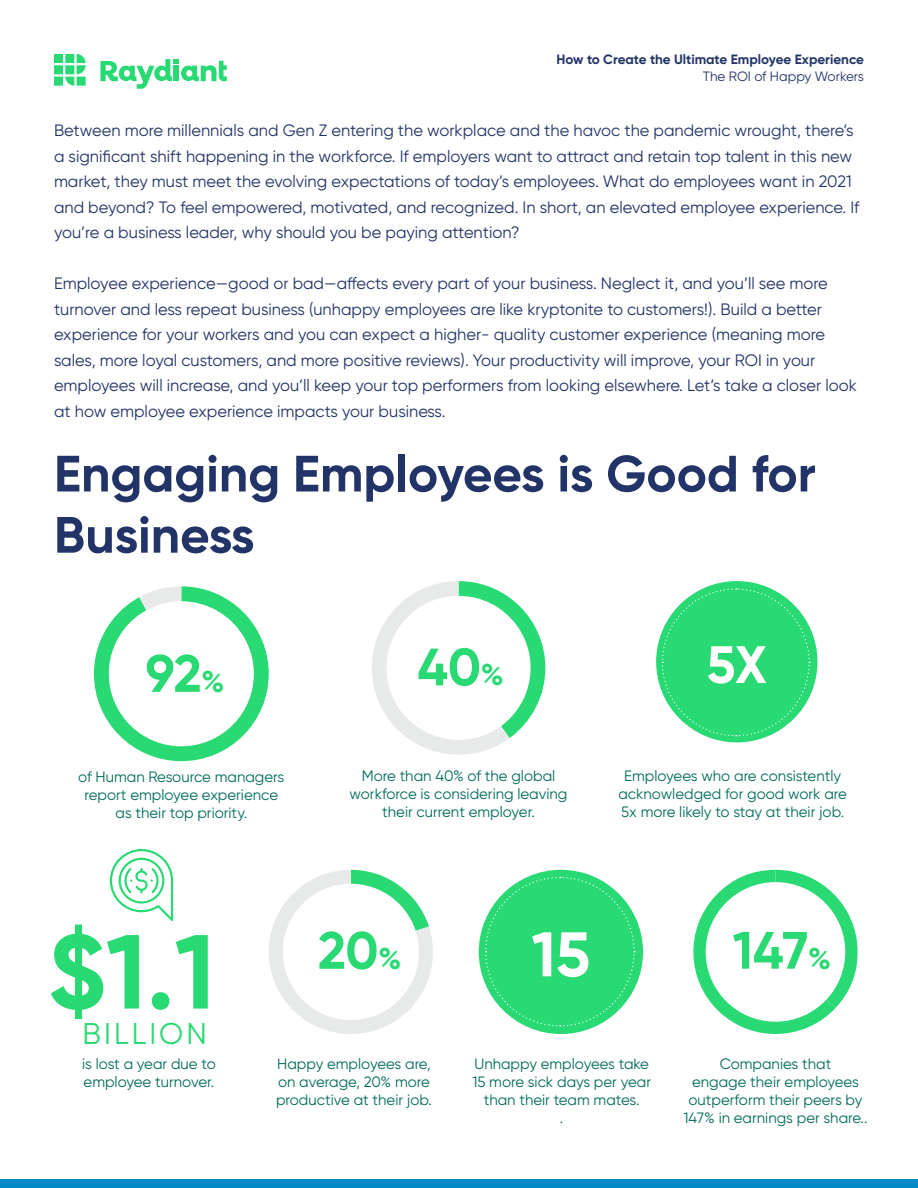
<style>
.page{position:relative;width:918px;height:1188px;background:#fff}
.page>*{position:absolute;margin:0;border:0;box-sizing:border-box;transform-origin:0 0}
.t1{font:700 105px "Gilroy";color:#29d973}
.t2{font:700 62.85px "Gilroy";color:#fff}
.t3{font:700 52.5px "Gilroy";letter-spacing:-.01em;color:#29d973}
.t4{font:700 52.5px "Gilroy";color:#fff}
.t5{font:700 51px/61.2px "Gilroy";color:#223367}
.t6{font:30px "Gilroy";letter-spacing:.1em;color:#29d973}
.t7{font:16.5px/25.5px "Gilroy";color:#223367}
.t8{font:15px/18px "Gilroy";color:#006b5a;text-align:center}
.t9{font:700 13.5px "Gilroy";color:#223367}
.t10{font:13.5px "Gilroy";color:#223367}
.s1{font-size:30px}
</style>
<div class="page">
<svg style="left:100px;top:59px;width:127px;height:30px"></svg>
<div style="left:54px;top:54px;width:9px;height:9px;background:#29d973"></div>
<div style="left:54px;top:65px;width:9px;height:9px;background:#29d973"></div>
<div style="left:54px;top:77px;width:9px;height:9px;background:#29d973"></div>
<svg style="left:65px;top:54px;width:21px;height:32px"></svg>
<div style="left:77px;top:77px;width:9px;height:9px;background:#29d973"></div>
<div style="left:0;top:1179px;width:918px;height:9px;background:#008bc5"></div>
<div style="left:656px;top:581px;width:161px;height:161px;background:#29d973;border-radius:50%"></div>
<svg style="left:661px;top:588px;width:149px;height:149px"></svg>
<svg style="left:94px;top:586px;width:175px;height:175px"></svg>
<svg style="left:372px;top:581px;width:173px;height:174px"></svg>
<div style="left:479px;top:870px;width:164px;height:164px;background:#29d973;border-radius:50%"></div>
<svg style="left:484px;top:876px;width:151px;height:151px"></svg>
<svg style="left:693px;top:870px;width:165px;height:164px"></svg>
<svg style="left:110px;top:849px;width:63px;height:72px"></svg>
<svg style="left:269px;top:870px;width:164px;height:164px"></svg>
<p class="t9" style="left:557px;top:51px;width:309px">How to Create the Ultimate Employee Experience</p>
<p class="t10" style="left:703px;top:68px;width:163px">The ROI of Happy Workers</p>
<p class="t7" style="left:54px;top:118px;width:807px">Between more millennials and Gen Z entering the workplace and the havoc the pandemic wrought, there’s a significant shift happening in the workforce. If employers want to attract and retain top talent in this new market, they must meet the evolving expectations of today’s employees. What do employees want in 2021 and beyond? To feel empowered, motivated, and recognized. In short, an elevated employee experience. If you’re a business leader, why should you be paying attention?</p>
<p class="t7" style="left:54px;top:271px;width:804px">Employee experience—good or bad—affects every part of your business. Neglect it, and you’ll see more turnover and less repeat business (unhappy employees are like kryptonite to customers!). Build a better experience for your workers and you can expect a higher- quality customer experience (meaning more sales, more loyal customers, and more positive reviews). Your productivity will improve, your ROI in your employees will increase, and you’ll keep your top performers from looking elsewhere. Let’s take a closer look at how employee experience impacts your business.</p>
<h3 class="t5" style="left:54px;top:443px;width:763px">Engaging Employees is Good for<br>Business</h3>
<h3 class="t3" style="left:146px;top:641px;width:81px">92<span class="s1">%</span></h3>
<h3 class="t3" style="left:417px;top:634px;width:88px">40<span class="s1">%</span></h3>
<h3 class="t4" style="left:707px;top:632px;width:62px">5X</h3>
<p class="t8" style="left:78px;top:767px;width:208px">of Human Resource managers report employee experience as their top priority.</p>
<p class="t8" style="left:350px;top:767px;width:219px">More than 40% of the global workforce is considering leaving their current employer.</p>
<p class="t8" style="left:618px;top:767px;width:230px">Employees who are consistently acknowledged for good work are<br>5x more likely to stay at their job.</p>
<h1 class="t1" style="left:48px;top:906px;width:169px">$1.1</h1>
<h3 class="t3" style="left:318px;top:918px;width:85px">20<span class="s1">%</span></h3>
<h2 class="t2" style="left:531px;top:915px;width:60px">15</h2>
<h3 class="t3" style="left:733px;top:917px;width:100px">147<span class="s1">%</span></h3>
<h3 class="t6" style="left:83px;top:1015px;width:126px">BILLION</h3>
<p class="t8" style="left:82px;top:1055px;width:135px;text-align:left">is lost a year due to employee turnover.</p>
<p class="t8" style="left:276px;top:1055px;width:157px;text-align:left">Happy employees are, on average, 20% more productive at their job.</p>
<p class="t8" style="left:472px;top:1055px;width:180px">Unhappy employees take<br>15 more sick days per year than their team mates.<br>.</p>
<p class="t8" style="left:683px;top:1055px;width:186px">Companies that<br>engage their employees outperform their peers by<br>147% in earnings per share..</p>
</div>
